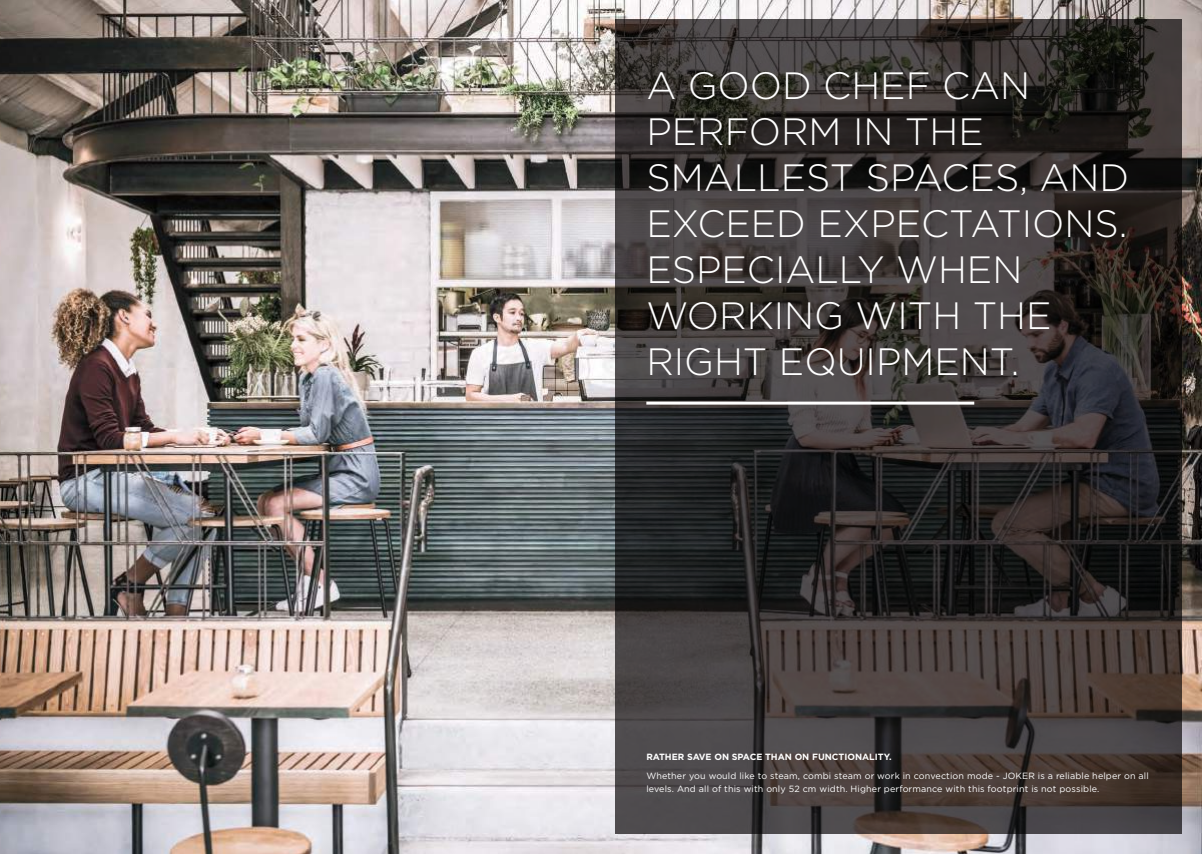
<style>
.page{position:relative;width:1202px;height:854px;background:#fff}
.page>*{position:absolute;margin:0;border:0;box-sizing:border-box;transform-origin:0 0}
.t1{font:300 38px/46px "Gotham";color:#fff}
.t2{font:9px/13px "Gotham";letter-spacing:.015em;color:#fff}
.t3{font:700 9px "Gotham";color:#fff}
</style>
<div class="page">
<img style="left:0;top:0;width:1202px;height:853px">
<svg style="left:615px;top:20px;width:567px;height:813px;background:#353130"></svg>
<hr style="left:646px;top:401px;width:328px;height:3px;background:#fff">
<h1 class="t1" style="left:646px;top:61px;width:484px">A GOOD CHEF CAN<br>PERFORM IN THE<br>SMALLEST SPACES, AND<br>EXCEED EXPECTATIONS.<br>ESPECIALLY WHEN<br>WORKING WITH THE<br>RIGHT EQUIPMENT.</h1>
<p class="t3" style="left:646px;top:750px;width:247px">RATHER SAVE ON SPACE THAN ON FUNCTIONALITY.</p>
<p class="t2" style="left:646px;top:768px;width:504px">Whether you would like to steam, combi steam or work in convection mode - JOKER is a reliable helper on all levels. And all of this with only 52 cm width. Higher performance with this footprint is not possible.</p>
</div>
